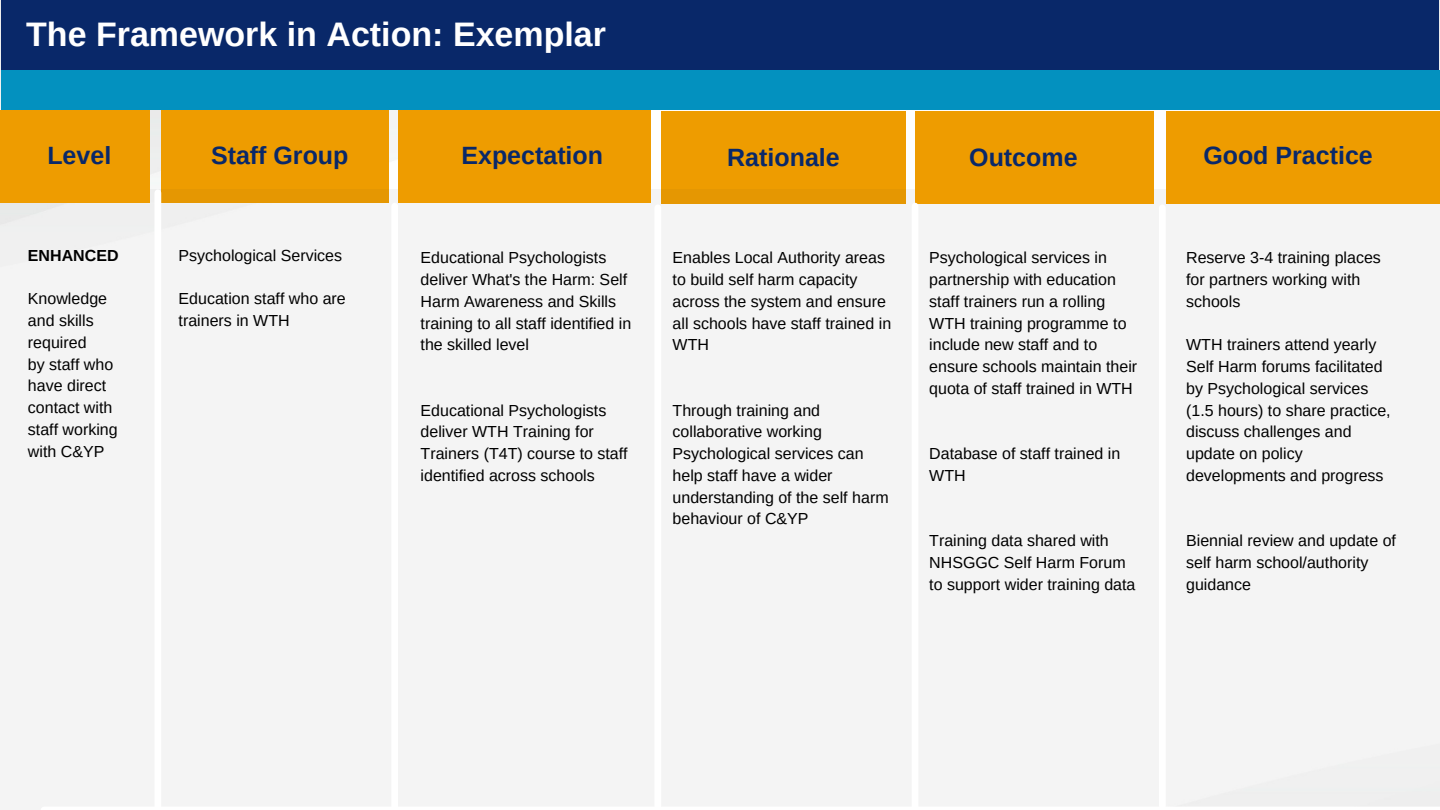
<style>
.page{position:relative;width:1440px;height:810px;background:#fff}
.page>*{position:absolute;margin:0;border:0;box-sizing:border-box;transform-origin:0 0}
.t1{font:700 34px "Arimo";color:#fff}
.t2{font:700 25px "Arimo";color:#092869}
.t3{font:16px/21.8px "Arimo";color:#000}
.t4{font:700 16px "Arimo";color:#000}
</style>
<div class="page">
<div style="left:161px;top:110px;width:228px;height:93px;background:#ee9c00"></div>
<div style="left:661px;top:111px;width:245px;height:93px;background:#ee9c00"></div>
<div style="left:0;top:189px;width:1440px;height:621px;background:#f4f4f4"></div>
<hr style="left:44px;top:807px;width:1396px;height:3px;background:#fff">
<div style="left:154px;top:193px;width:7px;height:617px;background:#fff"></div>
<div style="left:391px;top:206px;width:7px;height:601px;background:#fff"></div>
<div style="left:654px;top:208px;width:7px;height:598px;background:#fff"></div>
<div style="left:0;top:110px;width:149px;height:93px;background:#ee9c00"></div>
<div style="left:398px;top:110px;width:253px;height:93px;background:#ee9c00"></div>
<div style="left:1px;top:70px;width:1439px;height:39px;background:#0391bf"></div>
<div style="left:1px;top:0;width:1438px;height:70px;background:#092869"></div>
<div style="left:915px;top:111px;width:239px;height:93px;background:#ee9c00"></div>
<div style="left:1166px;top:111px;width:274px;height:93px;background:#ee9c00"></div>
<div style="left:912px;top:206px;width:6px;height:604px;background:#fff"></div>
<div style="left:1159px;top:208px;width:7px;height:598px;background:#fff"></div>
<p class="t1" style="left:26px;top:16px;width:581px">The Framework in Action: Exemplar</p>
<p class="t2" style="left:47px;top:142px;width:65px">Level</p>
<p class="t2" style="left:211px;top:142px;width:139px">Staff Group</p>
<p class="t2" style="left:461px;top:142px;width:143px">Expectation</p>
<p class="t2" style="left:727px;top:143px;width:114px">Rationale</p>
<p class="t4" style="left:28px;top:246px;width:92px">ENHANCED</p>
<p class="t3" style="left:28px;top:288px;width:81px">Knowledge</p>
<p class="t3" style="left:28px;top:310px;width:67px">and skills required</p>
<p class="t3" style="left:28px;top:353px;width:91px">by staff who have direct contact with staff working with C&amp;YP</p>
<p class="t3" style="left:179px;top:245px;width:165px">Psychological Services</p>
<p class="t3" style="left:179px;top:288px;width:169px">Education staff who are trainers in WTH</p>
<p class="t3" style="left:421px;top:247px;width:212px">Educational Psychologists deliver What's the Harm: Self<br>Harm Awareness and Skills training to all staff identified in the skilled level</p>
<p class="t3" style="left:421px;top:399px;width:209px">Educational Psychologists deliver WTH Training for<br>Trainers (T4T) course to staff identified across schools</p>
<p class="t3" style="left:673px;top:247px;width:214px">Enables Local Authority areas</p>
<p class="t3" style="left:673px;top:269px;width:186px">to build self harm capacity</p>
<p class="t3" style="left:673px;top:290px;width:215px">across the system and ensure</p>
<p class="t3" style="left:673px;top:312px;width:220px">all schools have staff trained in<br>WTH</p>
<p class="t3" style="left:673px;top:399px;width:149px">Through training and</p>
<p class="t3" style="left:673px;top:421px;width:193px">collaborative working<br>Psychological services can</p>
<p class="t3" style="left:673px;top:464px;width:218px">help staff have a wider understanding of the self harm behaviour of C&amp;YP</p>
<p class="t2" style="left:969px;top:143px;width:110px">Outcome</p>
<p class="t2" style="left:1203px;top:142px;width:171px">Good Practice</p>
<p class="t3" style="left:929px;top:247px;width:210px">Psychological services in partnership with education staff trainers run a rolling<br>WTH training programme to include new staff and to ensure schools maintain their quota of staff trained in WTH</p>
<p class="t3" style="left:929px;top:443px;width:193px">Database of staff trained in<br>WTH</p>
<p class="t3" style="left:929px;top:530px;width:208px">Training data shared with<br>NHSGGC Self Harm Forum to support wider training data</p>
<p class="t3" style="left:1186px;top:247px;width:196px">Reserve 3-4 training places for partners working with schools</p>
<p class="t3" style="left:1186px;top:334px;width:206px">WTH trainers attend yearly<br>Self Harm forums facilitated by Psychological services (1.5 hours) to share practice, discuss challenges and update on policy developments and progress</p>
<p class="t3" style="left:1186px;top:530px;width:211px">Biennial review and update of self harm school/authority guidance</p>
</div>
